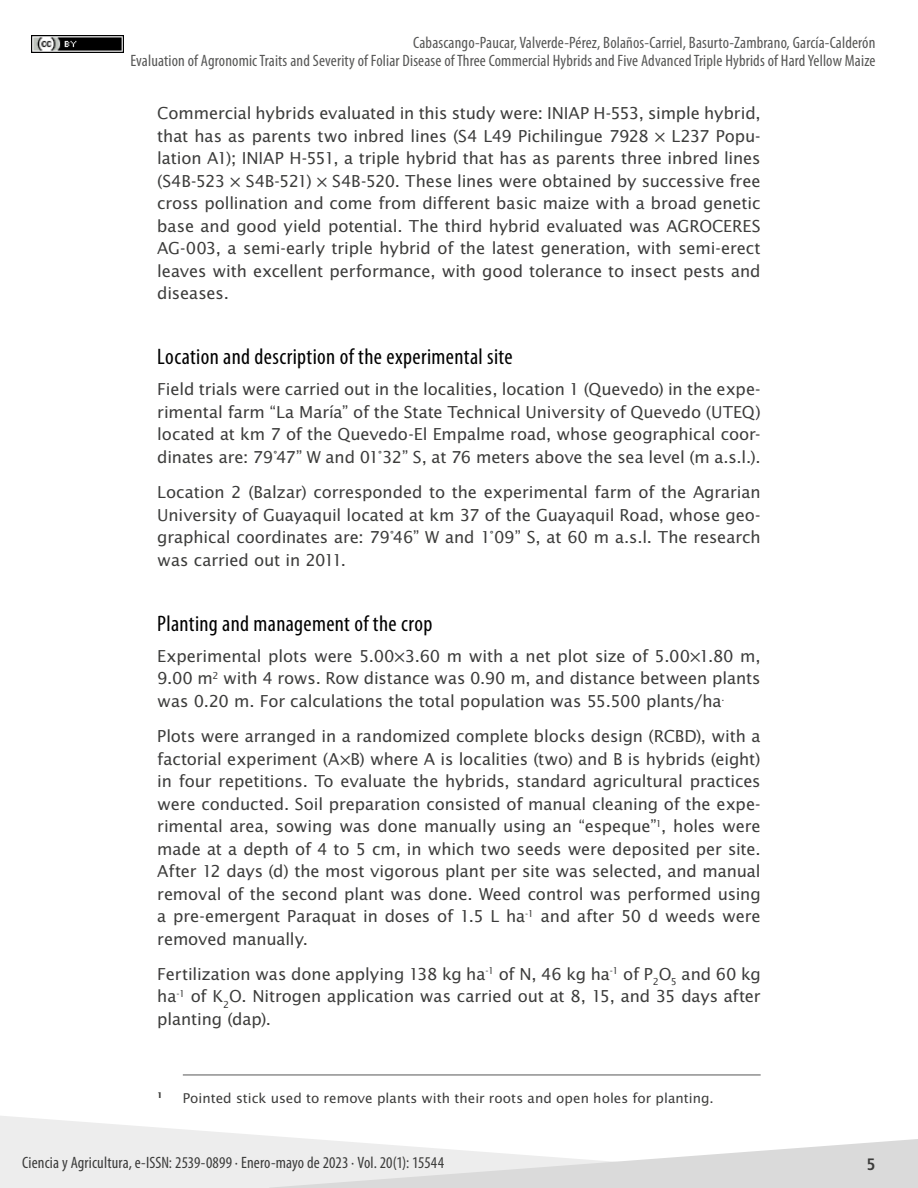
<style>
.page{position:relative;width:918px;height:1188px;background:#fff}
.page>*{position:absolute;margin:0;border:0;box-sizing:border-box;transform-origin:0 0}
.t1{font:condensed 22.5px "Myriad Pro";letter-spacing:.015em;color:#000}
.t2{font:16.5px/22.5px "Lucida Sans Std";letter-spacing:-.01em;color:#3c3c3b;text-align:justify}
.t3{font:condensed 16.5px/18px "Myriad Pro";letter-spacing:.01em;color:#575756;text-align:right}
.t4{font:condensed 16.5px "Myriad Pro";letter-spacing:.01em;color:#3c3c3b}
.t5{font:700 condensed 16.5px "Frutiger LT Std";color:#3c3c3b}
.t6{font:13.5px "Lucida Sans Std";color:#3c3c3b}
.t7{font:700 7.8px "Lucida Sans Std";color:#3c3c3b}
</style>
<div class="page">
<img style="left:31px;top:36px;width:92px;height:17px">
<svg style="left:0;top:1116px;width:305px;height:72px;fill:#ededed"></svg>
<svg style="left:269px;top:1139px;width:649px;height:49px"></svg>
<hr style="left:183px;top:1075px;width:578px;height:1px;background:#575756">
<p class="t3" style="left:130px;top:33px;width:747px">Cabascango-Paucar, Valverde-Pérez, Bolaños-Carriel, Basurto-Zambrano, García-Calderón<br>Evaluation of Agronomic Traits and Severity of Foliar Disease of Three Commercial Hybrids and Five Advanced Triple Hybrids of Hard Yellow Maize</p>
<p class="t2" style="left:157px;top:102px;width:605px">Commercial hybrids evaluated in this study were: INIAP H-553, simple hybrid, that has as parents two inbred lines (S4 L49 Pichilingue 7928 × L237 Popu&shy;lation A1); INIAP H-551, a triple hybrid that has as parents three inbred lines (S4B-523 × S4B-521) × S4B-520. These lines were obtained by successive free cross pollination and come from different basic maize with a broad genetic base and good yield potential. The third hybrid evaluated was AGROCERES AG-003, a semi-early triple hybrid of the latest generation, with semi-erect leaves with excellent performance, with good tolerance to insect pests and diseases.</p>
<h1 class="t1" style="left:157px;top:343px;width:357px">Location and description of the experimental site</h1>
<p class="t2" style="left:157px;top:378px;width:605px">Field trials were carried out in the localities, location 1 (Quevedo) in the expe&shy;rimental farm “La María” of the State Technical University of Quevedo (UTEQ) located at km 7 of the Quevedo-El Empalme road, whose geographical coor&shy;dinates are: 79°47” W and 01°32” S, at 76 meters above the sea level (m a.s.l.).</p>
<p class="t2" style="left:157px;top:481px;width:605px">Location 2 (Balzar) corresponded to the experimental farm of the Agrarian University of Guayaquil located at km 37 of the Guayaquil Road, whose geo&shy;graphical coordinates are: 79°46” W and 1°09” S, at 60 m a.s.l. The research was carried out in 2011.</p>
<h1 class="t1" style="left:157px;top:610px;width:277px">Planting and management of the crop</h1>
<p class="t2" style="left:157px;top:645px;width:605px">Experimental plots were 5.00×3.60 m with a net plot size of 5.00×1.80 m, 9.00 m<sup>2</sup> with 4 rows. Row distance was 0.90 m, and distance between plants was 0.20 m. For calculations the total population was 55.500 plants/ha<sup>.</sup></p>
<p class="t2" style="left:157px;top:725px;width:605px">Plots were arranged in a randomized complete blocks design (RCBD), with a factorial experiment (A×B) where A is localities (two) and B is hybrids (eight) in four repetitions. To evaluate the hybrids, standard agricultural practices were conducted. Soil preparation consisted of manual cleaning of the expe&shy;rimental area, sowing was done manually using an “espeque”<sup>1</sup>, holes were made at a depth of 4 to 5 cm, in which two seeds were deposited per site.<br>After 12 days (d) the most vigorous plant per site was selected, and manual removal of the second plant was done. Weed control was performed using a pre-emergent Paraquat in doses of 1.5 L ha<sup>-1</sup> and after 50 d weeds were removed manually.</p>
<p class="t2" style="left:157px;top:963px;width:605px">Fertilization was done applying 138 kg ha<sup>-1</sup> of N, 46 kg ha<sup>-1</sup> of P<sub>2</sub>O<sub>5</sub> and 60 kg ha<sup>-1</sup> of K<sub>2</sub>O. Nitrogen application was carried out at 8, 15, and 35 days after planting (dap).</p>
<p class="t7" style="left:157px;top:1091px;width:7px">1</p>
<p class="t6" style="left:183px;top:1090px;width:532px">Pointed stick used to remove plants with their roots and open holes for planting.</p>
<p class="t4" style="left:22px;top:1153px;width:423px">Ciencia y Agricultura, e-ISSN: 2539-0899 ∙ Enero-mayo de 2023 ∙ Vol. 20(1): 15544</p>
<p class="t5" style="left:867px;top:1154px;width:10px">5</p>
</div>
